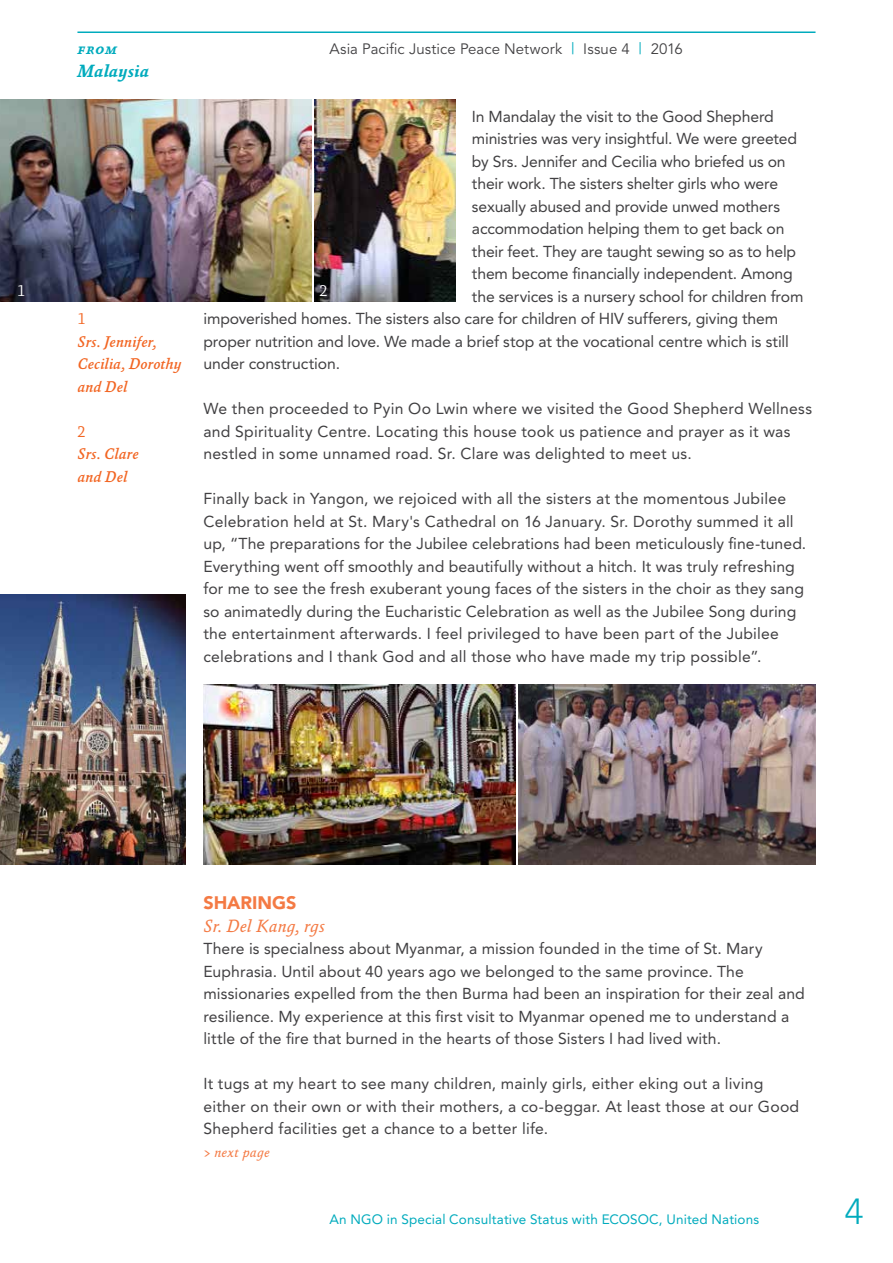
<style>
.page{position:relative;width:893px;height:1263px;background:#fff}
.page>*{position:absolute;margin:0;border:0;box-sizing:border-box;transform-origin:0 0}
.t1{font:300 36px "Avenir";color:#00abbd}
.t2{font:italic 18px "Absara TF";letter-spacing:-.01em;color:#f47a44}
.t3{font:900 18px "Avenir";color:#f47a44}
.t4{font:italic 700 18px "Absara";color:#00abbd}
.t5{font:15.75px/22.5px "Avenir";letter-spacing:.005em;color:#414042}
.t6{font:italic 500 15.75px/22.5px "Absara TF";letter-spacing:-.015em;color:#f26522}
.t7{font:300 15.75px "Absara TF";color:#f26522}
.t8{font:300 15.75px "Absara TF";color:#fff}
.t9{font:15px "Avenir";letter-spacing:.005em;color:#414042}
.t10{font:15px "Absara TF Bold Italic SC";color:#00abbd}
.t11{font:italic 14.25px "Absara";letter-spacing:.005em;color:#f47a44}
.t12{font:13.5px "Avenir";letter-spacing:.01em;color:#00abbd}
.s1{font-size:15.75px;color:#00abbd}
</style>
<div class="page">
<hr style="left:77px;top:32px;width:738px;height:1px;background:#00abbd">
<img style="left:0;top:99px;width:311px;height:203px">
<img style="left:314px;top:99px;width:141px;height:203px">
<img style="left:203px;top:684px;width:312px;height:180px">
<img style="left:0;top:594px;width:185px;height:270px">
<img style="left:518px;top:684px;width:297px;height:180px">
<p class="t10" style="left:77px;top:41px;width:42px">from</p>
<p class="t4" style="left:77px;top:60px;width:73px">Malaysia</p>
<p class="t9" style="left:329px;top:40px;width:355px">Asia Pacific Justice Peace Network <span class="s1">|</span> Issue 4 <span class="s1">|</span> 2016</p>
<p class="t5" style="left:472px;top:105px;width:303px">In Mandalay the visit to the Good Shepherd</p>
<p class="t5" style="left:472px;top:127px;width:327px">ministries was very insightful. We were greeted</p>
<p class="t5" style="left:472px;top:150px;width:315px">by Srs. Jennifer and Cecilia who briefed us on</p>
<p class="t5" style="left:472px;top:172px;width:308px">their work. The sisters shelter girls who were</p>
<p class="t5" style="left:472px;top:195px;width:310px">sexually abused and provide unwed mothers</p>
<p class="t5" style="left:472px;top:217px;width:314px">accommodation helping them to get back on</p>
<p class="t5" style="left:472px;top:240px;width:326px">their feet. They are taught sewing so as to help</p>
<p class="t5" style="left:472px;top:262px;width:322px">them become financially independent. Among</p>
<p class="t5" style="left:472px;top:285px;width:333px">the services is a nursery school for children from</p>
<p class="t5" style="left:203px;top:307px;width:576px">impoverished homes. The sisters also care for children of HIV sufferers, giving them</p>
<p class="t5" style="left:203px;top:330px;width:587px">proper nutrition and love. We made a brief stop at the vocational centre which is still</p>
<p class="t5" style="left:203px;top:352px;width:138px">under construction.</p>
<p class="t5" style="left:203px;top:397px;width:610px">We then proceeded to Pyin Oo Lwin where we visited the Good Shepherd Wellness and Spirituality Centre. Locating this house took us patience and prayer as it was nestled in some unnamed road. Sr. Clare was delighted to meet us.</p>
<p class="t5" style="left:203px;top:487px;width:604px">Finally back in Yangon, we rejoiced with all the sisters at the momentous Jubilee Celebration held at St. Mary's Cathedral on 16 January. Sr. Dorothy summed it all up, “The preparations for the Jubilee celebrations had been meticulously fine-tuned.<br>Everything went off smoothly and beautifully without a hitch. It was truly refreshing for me to see the fresh exuberant young faces of the sisters in the choir as they sang so animatedly during the Eucharistic Celebration as well as the Jubilee Song during the entertainment afterwards. I feel privileged to have been part of the Jubilee celebrations and I thank God and all those who have made my trip possible”.</p>
<p class="t8" style="left:17px;top:282px;width:9px">1</p>
<p class="t8" style="left:320px;top:282px;width:9px">2</p>
<p class="t7" style="left:77px;top:310px;width:9px">1</p>
<p class="t6" style="left:77px;top:330px;width:106px">Srs. Jennifer,<br>Cecilia, Dorothy and Del</p>
<p class="t7" style="left:77px;top:422px;width:9px">2</p>
<p class="t6" style="left:77px;top:443px;width:63px">Srs. Clare and Del</p>
<p class="t3" style="left:203px;top:892px;width:92px">SHARINGS</p>
<p class="t2" style="left:203px;top:915px;width:123px">Sr. Del Kang, rgs</p>
<p class="t5" style="left:203px;top:937px;width:603px">There is specialness about Myanmar, a mission founded in the time of St. Mary Euphrasia. Until about 40 years ago we belonged to the same province. The missionaries expelled from the then Burma had been an inspiration for their zeal and resilience. My experience at this first visit to Myanmar opened me to understand a little of the fire that burned in the hearts of those Sisters I had lived with.</p>
<p class="t5" style="left:203px;top:1072px;width:597px">It tugs at my heart to see many children, mainly girls, either eking out a living either on their own or with their mothers, a co-beggar. At least those at our Good<br>Shepherd facilities get a chance to a better life.</p>
<p class="t11" style="left:203px;top:1143px;width:68px">&gt; next page</p>
<p class="t12" style="left:329px;top:1211px;width:431px">An NGO in Special Consultative Status with ECOSOC, United Nations</p>
<h1 class="t1" style="left:845px;top:1190px;width:20px">4</h1>
</div>
